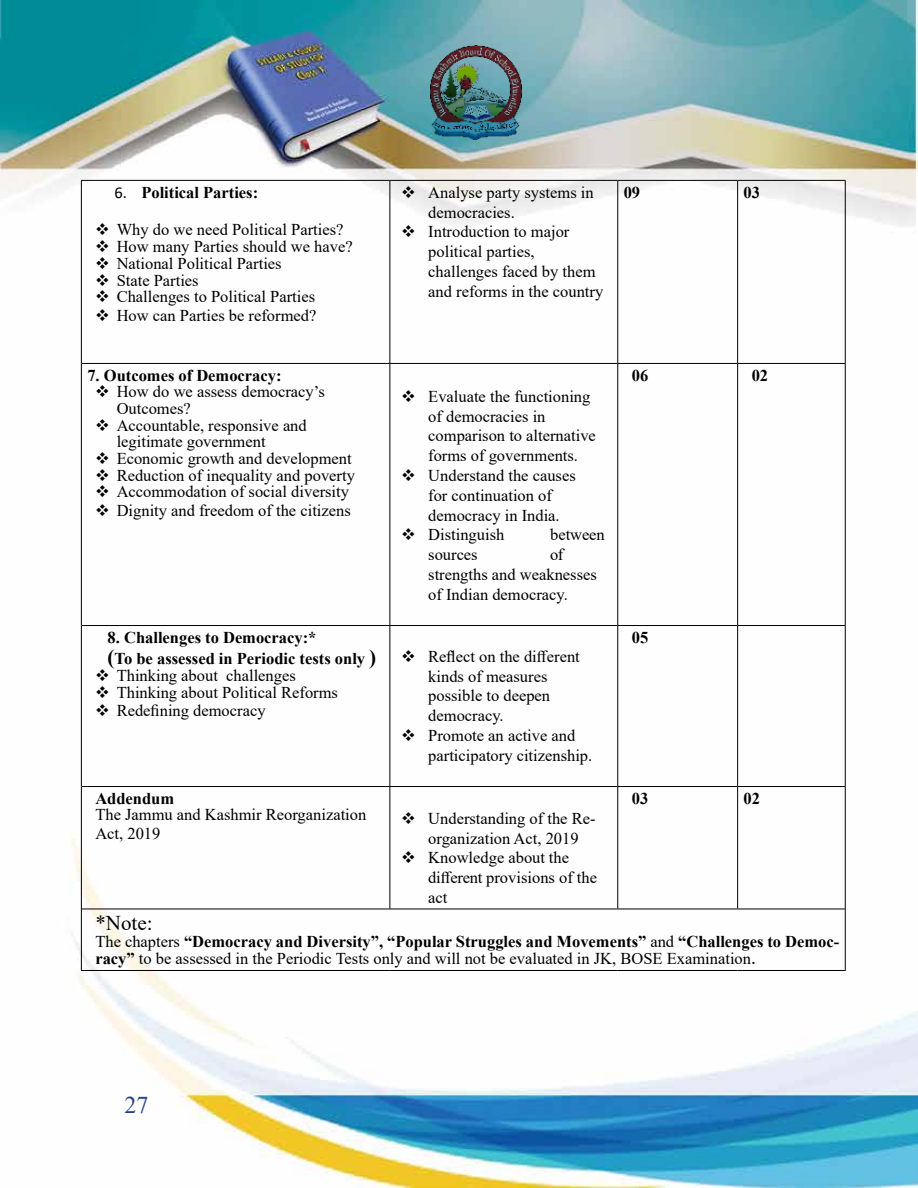
<style>
.page{position:relative;width:918px;height:1188px;background:#fff}
.page>*{position:absolute;margin:0;border:0;box-sizing:border-box;transform-origin:0 0}
.t1{font:24px "Times New Roman";color:#25408f}
.t2{font:21px "Times New Roman";color:#000}
.t3{font:16.5px/19.8px "Times New Roman";color:#000}
.t4{font:700 16.5px/21.5px "Times New Roman";color:#000}
.s1{font-family:"Calibri";font-weight:400}
.s2{font-size:21px}
.s3{font-weight:700}
.s4{font-size:19.5px}
</style>
<div class="page">
<img style="left:0;top:0;width:918px;height:1188px">
<img style="left:431px;top:45px;width:91px;height:95px">
<hr style="left:81px;top:181px;width:1px;height:182px;background:#000">
<hr style="left:390px;top:181px;width:1px;height:182px;background:#000">
<hr style="left:617px;top:181px;width:1px;height:182px;background:#000">
<hr style="left:737px;top:181px;width:1px;height:182px;background:#000">
<hr style="left:845px;top:181px;width:1px;height:182px;background:#000">
<hr style="left:81px;top:363px;width:1px;height:263px;background:#000">
<hr style="left:390px;top:364px;width:1px;height:261px;background:#000">
<hr style="left:617px;top:364px;width:1px;height:261px;background:#000">
<hr style="left:737px;top:364px;width:1px;height:261px;background:#000">
<hr style="left:845px;top:363px;width:1px;height:263px;background:#000">
<hr style="left:81px;top:626px;width:1px;height:161px;background:#000">
<hr style="left:390px;top:626px;width:1px;height:160px;background:#000">
<hr style="left:617px;top:626px;width:1px;height:160px;background:#000">
<hr style="left:737px;top:626px;width:1px;height:160px;background:#000">
<hr style="left:845px;top:626px;width:1px;height:161px;background:#000">
<hr style="left:81px;top:787px;width:1px;height:122px;background:#000">
<hr style="left:390px;top:787px;width:1px;height:122px;background:#000">
<hr style="left:617px;top:787px;width:1px;height:122px;background:#000">
<hr style="left:737px;top:787px;width:1px;height:122px;background:#000">
<hr style="left:845px;top:787px;width:1px;height:122px;background:#000">
<hr style="left:81px;top:909px;width:1px;height:61px;background:#000">
<hr style="left:845px;top:909px;width:1px;height:61px;background:#000">
<hr style="left:81px;top:970px;width:309px;height:1px;background:#000">
<hr style="left:390px;top:970px;width:228px;height:1px;background:#000">
<hr style="left:618px;top:970px;width:120px;height:1px;background:#000">
<hr style="left:738px;top:970px;width:108px;height:1px;background:#000">
<hr style="left:81px;top:180px;width:309px;height:1px;background:#000">
<hr style="left:390px;top:180px;width:228px;height:1px;background:#000">
<hr style="left:618px;top:180px;width:120px;height:1px;background:#000">
<hr style="left:738px;top:180px;width:108px;height:1px;background:#000">
<hr style="left:82px;top:363px;width:308px;height:1px;background:#000">
<hr style="left:390px;top:363px;width:228px;height:1px;background:#000">
<hr style="left:618px;top:363px;width:120px;height:1px;background:#000">
<hr style="left:738px;top:363px;width:107px;height:1px;background:#000">
<hr style="left:82px;top:625px;width:308px;height:1px;background:#000">
<hr style="left:390px;top:625px;width:228px;height:1px;background:#000">
<hr style="left:618px;top:625px;width:120px;height:1px;background:#000">
<hr style="left:738px;top:625px;width:107px;height:1px;background:#000">
<hr style="left:82px;top:786px;width:308px;height:1px;background:#000">
<hr style="left:390px;top:786px;width:228px;height:1px;background:#000">
<hr style="left:618px;top:786px;width:120px;height:1px;background:#000">
<hr style="left:738px;top:786px;width:107px;height:1px;background:#000">
<hr style="left:390px;top:909px;width:228px;height:1px;background:#000">
<hr style="left:82px;top:909px;width:308px;height:1px;background:#000">
<hr style="left:618px;top:909px;width:120px;height:1px;background:#000">
<hr style="left:738px;top:909px;width:107px;height:1px;background:#000">
<svg style="left:110px;top:235px;width:17px;height:1px"></svg>
<svg style="left:110px;top:252px;width:17px;height:1px"></svg>
<svg style="left:110px;top:269px;width:17px;height:1px"></svg>
<svg style="left:110px;top:286px;width:17px;height:1px"></svg>
<svg style="left:110px;top:302px;width:17px;height:1px"></svg>
<svg style="left:110px;top:321px;width:17px;height:1px"></svg>
<svg style="left:416px;top:198px;width:16px;height:1px"></svg>
<svg style="left:416px;top:237px;width:16px;height:1px"></svg>
<svg style="left:110px;top:397px;width:17px;height:1px"></svg>
<svg style="left:110px;top:431px;width:17px;height:1px"></svg>
<svg style="left:110px;top:464px;width:17px;height:1px"></svg>
<svg style="left:110px;top:481px;width:17px;height:1px"></svg>
<svg style="left:110px;top:497px;width:17px;height:1px"></svg>
<svg style="left:110px;top:516px;width:17px;height:1px"></svg>
<svg style="left:416px;top:402px;width:16px;height:1px"></svg>
<svg style="left:416px;top:481px;width:16px;height:1px"></svg>
<svg style="left:416px;top:540px;width:16px;height:1px"></svg>
<svg style="left:110px;top:681px;width:17px;height:1px"></svg>
<svg style="left:110px;top:698px;width:17px;height:1px"></svg>
<svg style="left:110px;top:716px;width:17px;height:1px"></svg>
<svg style="left:416px;top:662px;width:16px;height:1px"></svg>
<svg style="left:416px;top:741px;width:16px;height:1px"></svg>
<svg style="left:416px;top:824px;width:16px;height:1px"></svg>
<svg style="left:416px;top:863px;width:16px;height:1px"></svg>
<p class="t4" style="left:114px;top:181px;width:145px"><span class="s1">6.</span> Political Parties:</p>
<p class="t3" style="left:95px;top:220px;width:250px">❖ Why do we need Political Parties?</p>
<p class="t3" style="left:95px;top:236px;width:259px">❖ How many Parties should we have?</p>
<p class="t3" style="left:95px;top:253px;width:188px">❖ National Political Parties</p>
<p class="t3" style="left:95px;top:270px;width:105px">❖ State Parties</p>
<p class="t3" style="left:95px;top:286px;width:221px">❖ Challenges to Political Parties</p>
<p class="t3" style="left:95px;top:305px;width:223px">❖ How can Parties be reformed?</p>
<p class="t4" style="left:87px;top:364px;width:196px">7. Outcomes of Democracy:</p>
<p class="t3" style="left:117px;top:383px;width:210px;line-height:16.6px;text-indent:-21px">❖ How do we assess democracy’s<br>Outcomes?</p>
<p class="t3" style="left:117px;top:416px;width:192px;line-height:16.6px;text-indent:-21px">❖ Accountable, responsive and legitimate government</p>
<p class="t3" style="left:95px;top:448px;width:258px">❖ Economic growth and development</p>
<p class="t3" style="left:95px;top:465px;width:261px">❖ Reduction of inequality and poverty</p>
<p class="t3" style="left:95px;top:481px;width:255px">❖ Accommodation of social diversity</p>
<p class="t3" style="left:95px;top:500px;width:257px">❖ Dignity and freedom of the citizens</p>
<p class="t4" style="left:108px;top:626px;width:270px">8. Challenges to Democracy:*<br><span class="s2">(</span>To be assessed in Periodic tests only <span class="s2">)</span></p>
<p class="t3" style="left:95px;top:665px;width:202px">❖ Thinking about challenges</p>
<p class="t3" style="left:95px;top:682px;width:244px">❖ Thinking about Political Reforms</p>
<p class="t3" style="left:95px;top:700px;width:172px">❖ Redefining democracy</p>
<p class="t3" style="left:428px;top:182px;width:167px;text-indent:-27px">❖ Analyse party systems in democracies.</p>
<p class="t3" style="left:428px;top:221px;width:177px;text-indent:-27px">❖ Introduction to major political parties, challenges faced by them and reforms in the country</p>
<p class="t3" style="left:428px;top:386px;width:169px;text-indent:-27px">❖ Evaluate the functioning of democracies in comparison to alternative forms of governments.</p>
<p class="t3" style="left:428px;top:465px;width:149px;text-indent:-27px">❖ Understand the causes for continuation of democracy in India.</p>
<p class="t3" style="left:401px;top:524px;width:105px">❖ Distinguish</p>
<p class="t3" style="left:550px;top:524px;width:56px">between</p>
<p class="t3" style="left:428px;top:544px;width:51px">sources</p>
<p class="t3" style="left:428px;top:544px;width:170px;text-indent:122px">of strengths and weaknesses of Indian democracy.</p>
<p class="t3" style="left:428px;top:646px;width:153px;text-indent:-27px">❖ Reflect on the different kinds of measures possible to deepen democracy.</p>
<p class="t3" style="left:428px;top:725px;width:166px;text-indent:-27px">❖ Promote an active and participatory citizenship.</p>
<p class="t4" style="left:95px;top:787px;width:80px">Addendum</p>
<p class="t3" style="left:95px;top:805px;width:272px;line-height:18.3px">The Jammu and Kashmir Reorganization<br>Act, 2019</p>
<p class="t3" style="left:428px;top:808px;width:169px;text-indent:-27px">❖ Understanding of the Re&shy;organization Act, 2019</p>
<p class="t3" style="left:428px;top:847px;width:170px;text-indent:-27px">❖ Knowledge about the different provisions of the act</p>
<p class="t4" style="left:624px;top:181px;width:18px">09</p>
<p class="t4" style="left:744px;top:181px;width:18px">03</p>
<p class="t4" style="left:632px;top:364px;width:18px">06</p>
<p class="t4" style="left:752px;top:364px;width:18px">02</p>
<p class="t4" style="left:632px;top:626px;width:18px">05</p>
<p class="t4" style="left:632px;top:787px;width:18px">03</p>
<p class="t4" style="left:744px;top:787px;width:18px">02</p>
<p class="t2" style="left:95px;top:908px;width:59px">*Note:</p>
<p class="t3" style="left:95px;top:932px;width:745px;line-height:17.4px">The chapters <span class="s3">“Democracy and Diversity”, “Popular Struggles and Movements”</span> and <span class="s3">“Challenges to Democ&shy;racy”</span> to be assessed in the Periodic Tests only and will not be evaluated in JK, BOSE Examination<span class="s4">.</span></p>
<h1 class="t1" style="left:125px;top:1088px;width:25px">27</h1>
</div>
